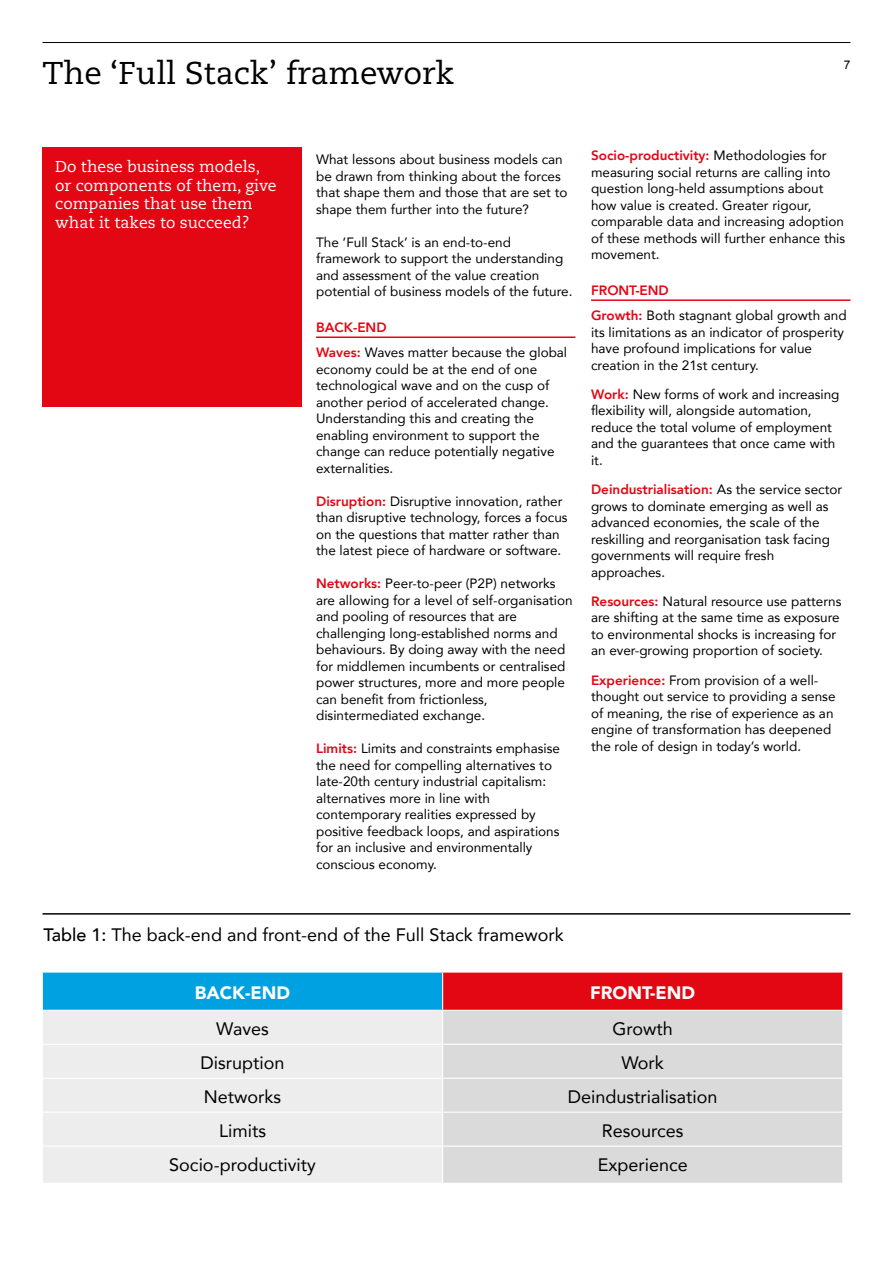
<style>
.page{position:relative;width:893px;height:1263px;background:#fff}
.page>*{position:absolute;margin:0;border:0;box-sizing:border-box;transform-origin:0 0}
.t1{font:31.5px "Caecilia LT Std";color:#000}
.t2{font:18px "Avenir";color:#000}
.t3{font:900 18px "Avenir";color:#fff}
.t4{font:15.75px/18.8px "Caecilia LT Std";color:#fff}
.t5{font:13.5px/16.5px "Avenir";color:#000}
.t6{font:12px "Arial";color:#000}
.s1{font-weight:800;color:#e30613}
.s2{font-weight:500}
</style>
<div class="page">
<hr style="left:43px;top:42px;width:807px;height:1px;background:#000">
<hr style="left:316px;top:336px;width:259px;height:2px;background:#e30613">
<hr style="left:591px;top:299px;width:259px;height:2px;background:#e30613">
<div style="left:43px;top:147px;width:259px;height:259px;background:#e30613"></div>
<hr style="left:43px;top:913px;width:807px;height:1px;background:#000">
<div style="left:42px;top:972px;width:401px;height:38px;background:#00a1e0"></div>
<div style="left:443px;top:972px;width:400px;height:38px;background:#e30613"></div>
<div style="left:43px;top:1011px;width:399px;height:172px;background:#ededed"></div>
<div style="left:443px;top:1011px;width:399px;height:172px;background:#dadada"></div>
<hr style="left:42px;top:972px;width:1px;height:38px;background:#fff">
<hr style="left:442px;top:972px;width:1px;height:38px;background:#fff">
<hr style="left:842px;top:972px;width:1px;height:38px;background:#fff">
<hr style="left:42px;top:1044px;width:401px;height:1px;background:#fff">
<hr style="left:443px;top:1044px;width:400px;height:1px;background:#fff">
<hr style="left:42px;top:1078px;width:401px;height:1px;background:#fff">
<hr style="left:443px;top:1078px;width:400px;height:1px;background:#fff">
<hr style="left:42px;top:1111px;width:401px;height:2px;background:#fff">
<hr style="left:443px;top:1111px;width:400px;height:2px;background:#fff">
<hr style="left:42px;top:1145px;width:401px;height:2px;background:#fff">
<hr style="left:443px;top:1145px;width:400px;height:2px;background:#fff">
<h1 class="t1" style="left:43px;top:55px;width:413px">The ‘Full Stack’ framework</h1>
<p class="t6" style="left:844px;top:57px;width:8px">7</p>
<p class="t4" style="left:55px;top:157px;width:223px">Do these business models, or components of them, give companies that use them what it takes to succeed?</p>
<p class="t5" style="left:316px;top:151px;width:253px">What lessons about business models can be drawn from thinking about the forces that shape them and those that are set to shape them further into the future?</p>
<p class="t5" style="left:316px;top:234px;width:258px">The ‘Full Stack’ is an end-to-end framework to support the understanding and assessment of the value creation potential of business models of the future.</p>
<p class="t5" style="left:316px;top:315px;width:253px;line-height:25px"><span class="s1">BACK-END<br>Waves:</span> Waves matter because the global</p>
<p class="t5" style="left:316px;top:360px;width:240px">economy could be at the end of one technological wave and on the cusp of another period of accelerated change.<br>Understanding this and creating the enabling environment to support the change can reduce potentially negative externalities.</p>
<p class="t5" style="left:316px;top:492px;width:253px"><span class="s1">Disruption:</span> Disruptive innovation, rather than disruptive technology, forces a focus on the questions that matter rather than the latest piece of hardware or software.</p>
<p class="t5" style="left:316px;top:575px;width:258px"><span class="s1">Networks:</span> Peer-to-peer (P2P) networks are allowing for a level of self-organisation and pooling of resources that are challenging long-established norms and behaviours. By doing away with the need for middlemen incumbents or centralised power structures, more and more people can benefit from frictionless, disintermediated exchange.</p>
<p class="t5" style="left:316px;top:740px;width:245px"><span class="s1">Limits:</span> Limits and constraints emphasise the need for compelling alternatives to late-20th century industrial capitalism: alternatives more in line with contemporary realities expressed by positive feedback loops, and aspirations for an inclusive and environmentally conscious economy.</p>
<p class="t5" style="left:591px;top:147px;width:256px"><span class="s1">Socio-productivity:</span> Methodologies for measuring social returns are calling into question long-held assumptions about how value is created. Greater rigour, comparable data and increasing adoption of these methods will further enhance this movement.</p>
<p class="t5" style="left:591px;top:278px;width:257px;line-height:25px"><span class="s1">FRONT-END<br>Growth:</span> Both stagnant global growth and</p>
<p class="t5" style="left:591px;top:323px;width:254px">its limitations as an indicator of prosperity have profound implications for value creation in the 21st century.</p>
<p class="t5" style="left:591px;top:386px;width:250px"><span class="s1">Work:</span> New forms of work and increasing flexibility will, alongside automation, reduce the total volume of employment and the guarantees that once came with it.</p>
<p class="t5" style="left:591px;top:481px;width:253px"><span class="s1">Deindustrialisation:</span> As the service sector grows to dominate emerging as well as advanced economies, the scale of the reskilling and reorganisation task facing governments will require fresh approaches.</p>
<p class="t5" style="left:591px;top:593px;width:252px"><span class="s1">Resources:</span> Natural resource use patterns are shifting at the same time as exposure to environmental shocks is increasing for an ever-growing proportion of society.</p>
<p class="t5" style="left:591px;top:671px;width:246px"><span class="s1">Experience:</span> From provision of a well&shy;thought out service to providing a sense of meaning, the rise of experience as an engine of transformation has deepened the role of design in today’s world.</p>
<h2 class="t2" style="left:44px;top:921px;width:522px"><span class="s2">Table 1:</span> The back-end and front-end of the Full Stack framework</h2>
<h2 class="t3" style="left:195px;top:977px;width:97px">BACK-END</h2>
<h2 class="t3" style="left:590px;top:977px;width:106px">FRONT-END</h2>
<h2 class="t2" style="left:216px;top:1014px;width:54px">Waves</h2>
<h2 class="t2" style="left:613px;top:1014px;width:62px">Growth</h2>
<h2 class="t2" style="left:200px;top:1048px;width:86px">Disruption</h2>
<h2 class="t2" style="left:622px;top:1048px;width:44px">Work</h2>
<h2 class="t2" style="left:204px;top:1082px;width:79px">Networks</h2>
<h2 class="t2" style="left:568px;top:1082px;width:151px">Deindustrialisation</h2>
<h2 class="t2" style="left:219px;top:1116px;width:48px">Limits</h2>
<h2 class="t2" style="left:602px;top:1116px;width:83px">Resources</h2>
<h2 class="t2" style="left:169px;top:1150px;width:148px">Socio-productivity</h2>
<h2 class="t2" style="left:598px;top:1150px;width:92px">Experience</h2>
</div>
